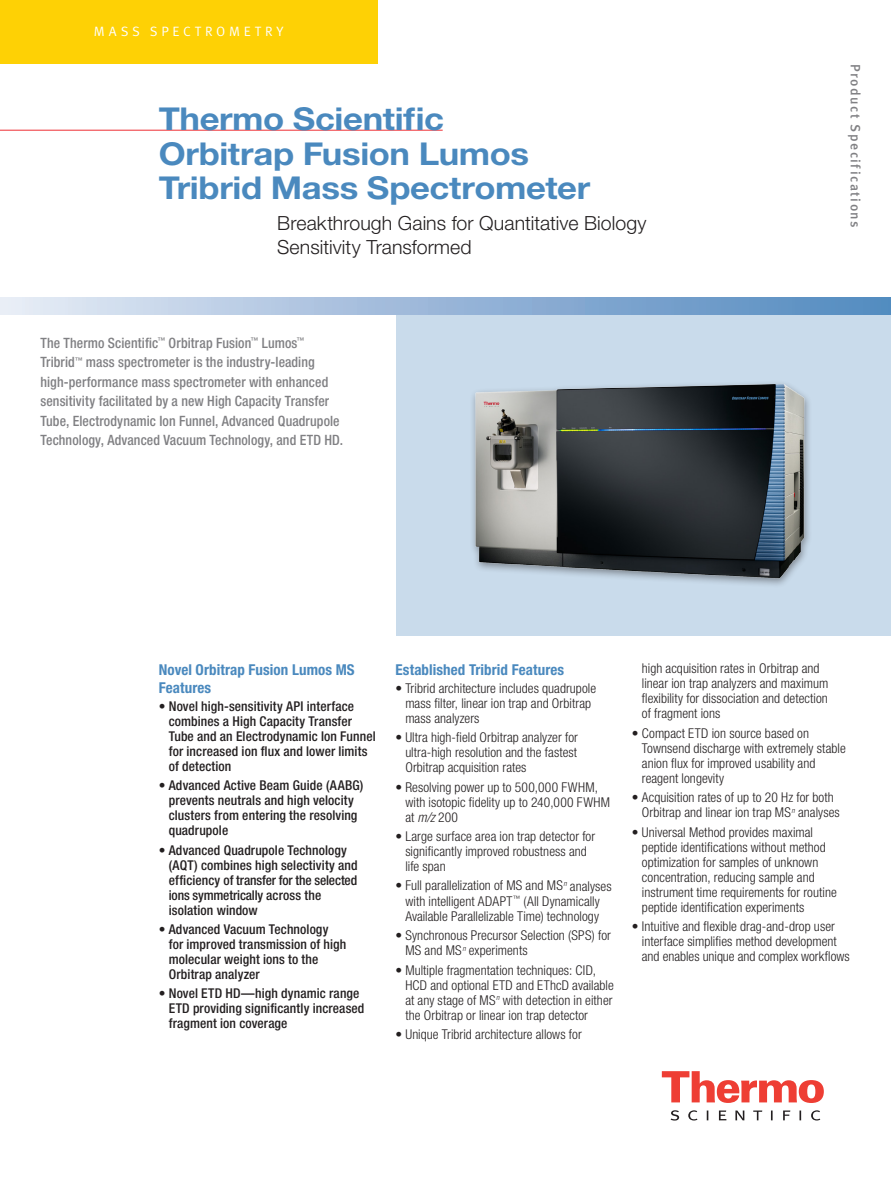
<style>
.page{position:relative;width:891px;height:1188px;background:#fff}
.page>*{position:absolute;margin:0;border:0;box-sizing:border-box;transform-origin:0 0}
.t1{font:700 31.5px/34.5px "Helvetica Neue LT Std";letter-spacing:-.01em;color:#4a89be;scale:1.1 1}
.t2{font:300 19.5px/24px "Helvetica Neue LT Std";letter-spacing:.005em;color:#231f20}
.t3{font:700 condensed 15px/18px "Helvetica Neue LT Std";letter-spacing:.005em;color:#4a89be}
.t4{font:500 condensed 14.25px/19.5px "Helvetica Neue LT Std";letter-spacing:.005em;color:#808083}
.t5{font:300 condensed 13.5px/15px "Helvetica Neue LT Std";letter-spacing:.005em;color:#231f20}
.t6{font:500 condensed 13.5px/15px "Helvetica Neue LT Std";letter-spacing:.01em;color:#231f20}
.t7{font:500 13.5px "Meta OT";letter-spacing:.11em;color:#808083}
.t8{font:13.5px "Meta OT Norm";letter-spacing:.28em;color:#fff}
.s1{font-style:italic}
</style>
<div class="page">
<hr style="left:0;top:130px;width:443px;height:1px;background:#ee2d33">
<div style="left:0;top:297px;width:891px;height:18px;background:linear-gradient(to right,#e5e9f5,#4f87be)"></div>
<svg style="left:662px;top:1071px;width:162px;height:32px"></svg>
<svg style="left:671px;top:1110px;width:149px;height:11px"></svg>
<div style="left:0;top:0;width:377px;height:64px;background:#fed105"></div>
<div style="left:397px;top:315px;width:494px;height:320px;background:#c9dbeb"></div>
<img style="left:472px;top:383px;width:337px;height:202px">
<p class="t8" style="left:94px;top:24px;width:191px">MASS SPECTROMETRY</p>
<h1 class="t1" style="left:159px;top:101px;width:394px">Thermo Scientific<br>Orbitrap Fusion Lumos<br>Tribrid Mass Spectrometer</h1>
<h2 class="t2" style="left:277px;top:211px;width:371px">Breakthrough Gains for Quantitative Biology<br>Sensitivity Transformed</h2>
<p class="t4" style="left:40px;top:333px;width:304px">The Thermo Scientific<sup>™</sup> Orbitrap Fusion<sup>™</sup> Lumos<sup>™ </sup>Tribrid<sup>™</sup> mass spectrometer is the industry-leading high-performance mass spectrometer with enhanced sensitivity facilitated by a new High Capacity Transfer Tube, Electrodynamic Ion Funnel, Advanced Quadrupole Technology, Advanced Vacuum Technology, and ETD HD.</p>
<p class="t7" style="left:864px;top:64px;width:166px;rotate:90deg">Product Specifications</p>
<p class="t3" style="left:159px;top:660px;width:197px">Novel Orbitrap Fusion Lumos MS<br>Features</p>
<p class="t6" style="left:169px;top:698px;width:208px;text-indent:-10px">• Novel high-sensitivity API interface combines a High Capacity Transfer<br>Tube and an Electrodynamic Ion Funnel for increased ion flux and lower limits of detection</p>
<p class="t6" style="left:169px;top:778px;width:196px;text-indent:-10px">• Advanced Active Beam Guide (AABG) prevents neutrals and high velocity clusters from entering the resolving quadrupole</p>
<p class="t6" style="left:169px;top:842px;width:190px;text-indent:-10px">• Advanced Quadrupole Technology (AQT) combines high selectivity and efficiency of transfer for the selected ions symmetrically across the isolation window</p>
<p class="t6" style="left:169px;top:922px;width:179px;text-indent:-10px">• Advanced Vacuum Technology for improved transmission of high molecular weight ions to the<br>Orbitrap analyzer</p>
<p class="t6" style="left:169px;top:986px;width:197px;text-indent:-10px">• Novel ETD HD—high dynamic range<br>ETD providing significantly increased fragment ion coverage</p>
<p class="t3" style="left:395px;top:660px;width:170px">Established Tribrid Features</p>
<p class="t5" style="left:405px;top:680px;width:192px;text-indent:-10px">• Tribrid architecture includes quadrupole mass filter, linear ion trap and Orbitrap mass analyzers</p>
<p class="t5" style="left:405px;top:730px;width:174px;text-align:justify;text-indent:-10px">• Ultra high-field Orbitrap analyzer for ultra-high resolution and the fastest Orbitrap acquisition rates</p>
<p class="t5" style="left:405px;top:779px;width:206px;text-indent:-10px">• Resolving power up to 500,000 FWHM, with isotopic fidelity up to 240,000 FWHM at <span class="s1">m/z</span> 200</p>
<p class="t5" style="left:405px;top:829px;width:191px;text-indent:-10px">• Large surface area ion trap detector for significantly improved robustness and life span</p>
<p class="t5" style="left:395px;top:878px;width:218px;text-align:center">• Full parallelization of MS and MS<sup>n</sup> analyses with intelligent ADAPT<sup>™</sup> (All Dynamically<br>Available Parallelizable Time) technology</p>
<p class="t5" style="left:405px;top:928px;width:207px;text-indent:-10px">• Synchronous Precursor Selection (SPS) for<br>MS and MS<sup>n</sup> experiments</p>
<p class="t5" style="left:405px;top:962px;width:210px;text-indent:-10px">• Multiple fragmentation techniques: CID, HCD and optional ETD and EThcD available at any stage of MS<sup>n</sup> with detection in either the Orbitrap or linear ion trap detector</p>
<p class="t5" style="left:395px;top:1027px;width:188px">• Unique Tribrid architecture allows for</p>
<p class="t5" style="left:642px;top:661px;width:188px">high acquisition rates in Orbitrap and linear ion trap analyzers and maximum flexibility for dissociation and detection of fragment ions</p>
<p class="t5" style="left:642px;top:726px;width:205px;text-indent:-10px">• Compact ETD ion source based on<br>Townsend discharge with extremely stable anion flux for improved usability and reagent longevity</p>
<p class="t5" style="left:642px;top:790px;width:199px;text-indent:-10px">• Acquisition rates of up to 20 Hz for both<br>Orbitrap and linear ion trap MS<sup>n</sup> analyses</p>
<p class="t5" style="left:642px;top:825px;width:196px;text-indent:-10px">• Universal Method provides maximal peptide identifications without method optimization for samples of unknown concentration, reducing sample and instrument time requirements for routine peptide identification experiments</p>
<p class="t5" style="left:642px;top:919px;width:209px;text-indent:-10px">• Intuitive and flexible drag-and-drop user interface simplifies method development and enables unique and complex workflows</p>
</div>
